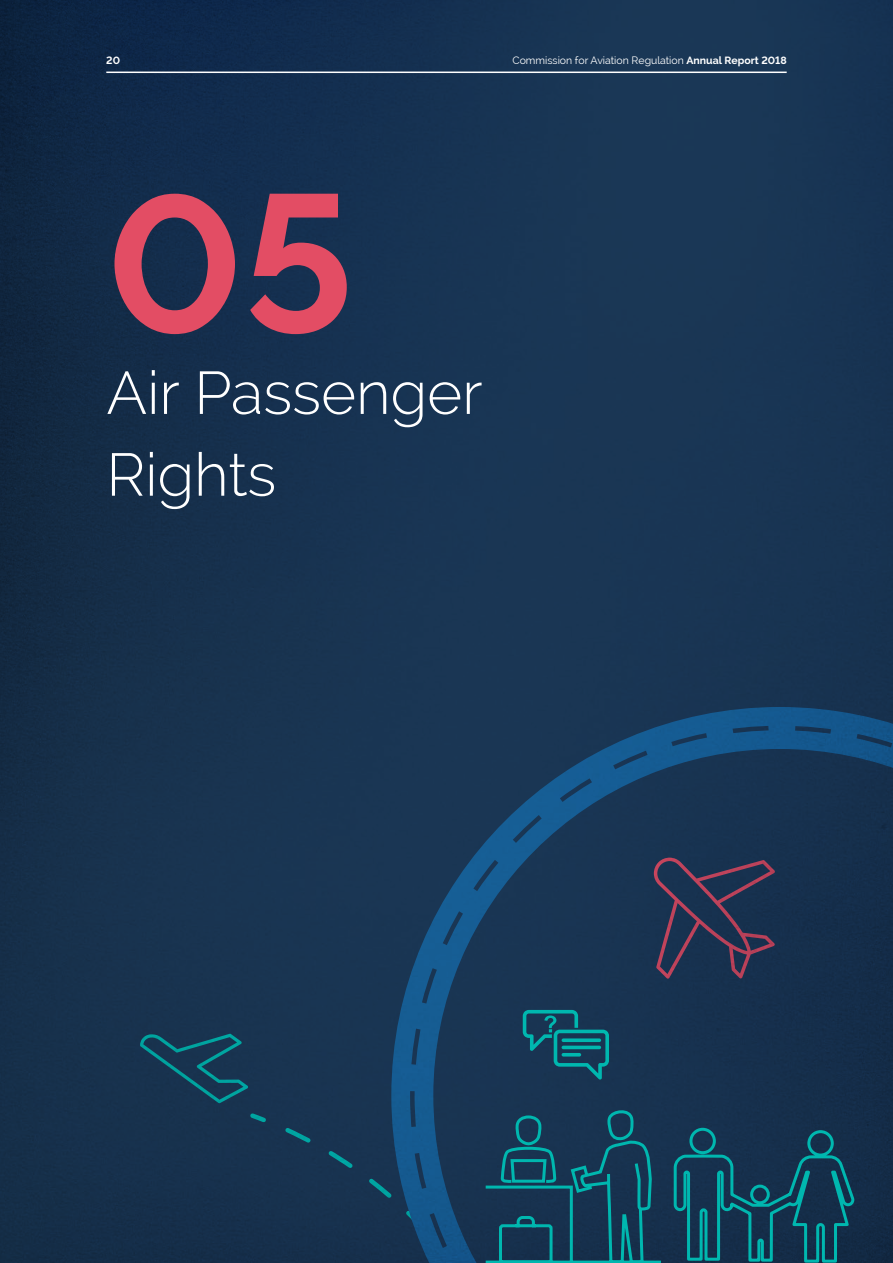
<style>
.page{position:relative;width:893px;height:1263px;background:#fff}
.page>*{position:absolute;margin:0;border:0;box-sizing:border-box;transform-origin:0 0}
.t1{font:700 195px "Raleway";color:#e34d64}
.t2{font:300 60px/81.8px "Raleway";color:#fff}
.t3{font:10.5px "Raleway";color:#fff}
.t4{font:700 10.5px "Raleway";color:#fff}
.s1{font-weight:700}
</style>
<div class="page">
<img style="left:0;top:0;width:893px;height:1263px">
<svg style="left:523px;top:1010px;width:86px;height:70px;background:#125569"></svg>
<svg style="left:483px;top:1107px;width:181px;height:156px;background:#14445c"></svg>
<svg style="left:672px;top:1126px;width:184px;height:137px;background:#11465c"></svg>
<hr style="left:106px;top:72px;width:681px;height:1px;background:#fff">
<p class="t4" style="left:106px;top:55px;width:15px">20</p>
<p class="t3" style="left:512px;top:54px;width:276px">Commission for Aviation Regulation <span class="s1">Annual Report 2018</span></p>
<h1 class="t1" style="left:106px;top:152px;width:250px">05</h1>
<h2 class="t2" style="left:106px;top:352px;width:378px">Air Passenger<br>Rights</h2>
</div>
